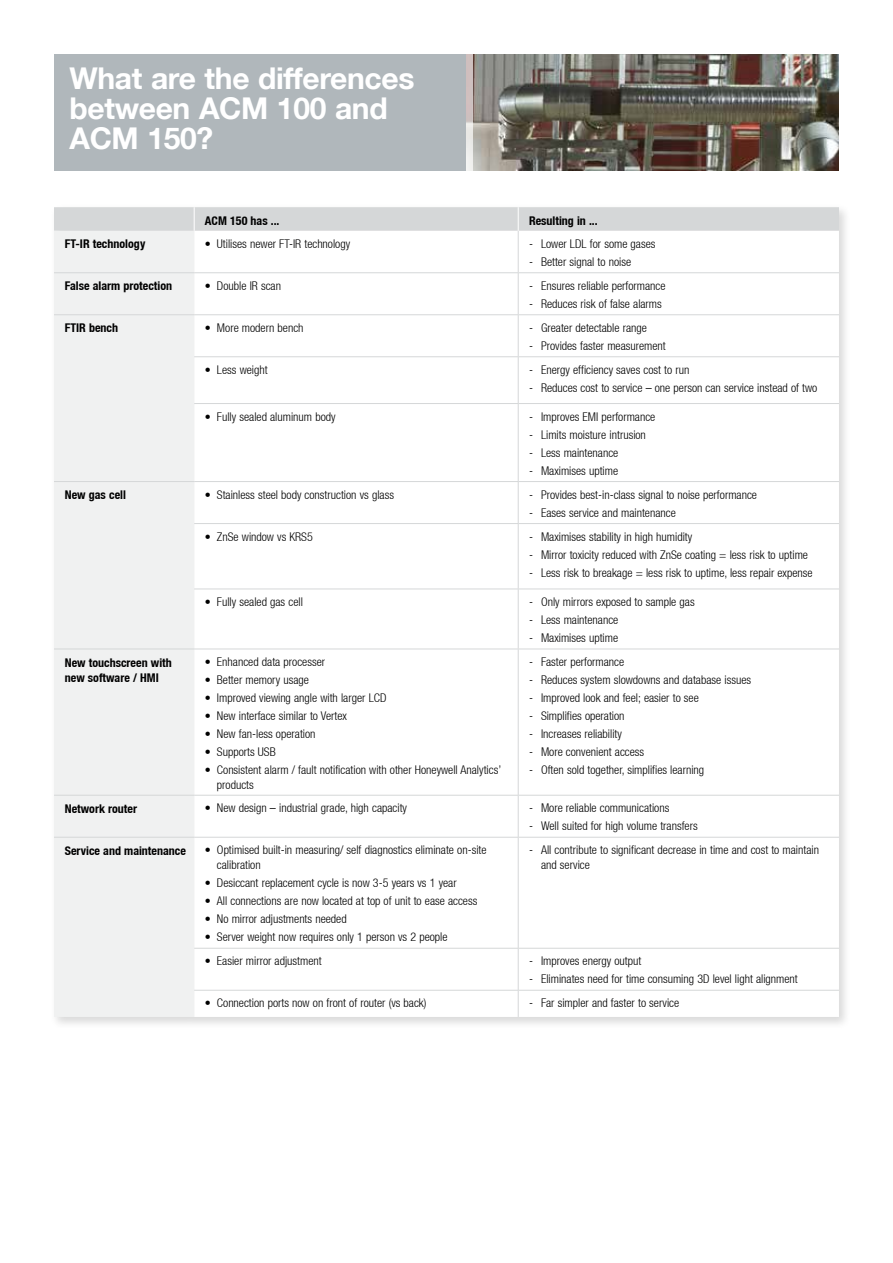
<style>
.page{position:relative;width:893px;height:1263px;background:#fff}
.page>*{position:absolute;margin:0;border:0;box-sizing:border-box;transform-origin:0 0}
.t1{font:700 30px/30px "Helvetica Neue LT";letter-spacing:-.01em;color:#fff}
.t2{font:300 condensed 12px/15px "Helvetica Neue LT";color:#000}
.t3{font:700 condensed 12px/15px "Helvetica Neue LT";color:#000}
</style>
<div class="page">
<div style="left:54px;top:54px;width:436px;height:117px;background:#b0b7bb"></div>
<img style="left:473px;top:54px;width:366px;height:117px">
<svg style="left:466px;top:54px;width:7px;height:117px"></svg>
<div style="left:50px;top:203px;width:801px;height:826px;background:#000;opacity:.15"></div>
<div style="left:54px;top:231px;width:140px;height:786px;background:#f0f1f1"></div>
<svg style="left:194px;top:231px;width:645px;height:786px"></svg>
<hr style="left:54px;top:272px;width:140px;height:1px;background:#d5d7d8">
<hr style="left:194px;top:272px;width:324px;height:1px;background:#d5d7d8">
<hr style="left:518px;top:272px;width:321px;height:1px;background:#d5d7d8">
<hr style="left:54px;top:314px;width:140px;height:1px;background:#d5d7d8">
<hr style="left:194px;top:314px;width:324px;height:1px;background:#d5d7d8">
<hr style="left:518px;top:314px;width:321px;height:1px;background:#d5d7d8">
<hr style="left:194px;top:356px;width:324px;height:1px;background:#d5d7d8">
<hr style="left:518px;top:356px;width:321px;height:1px;background:#d5d7d8">
<hr style="left:194px;top:403px;width:324px;height:1px;background:#d5d7d8">
<hr style="left:518px;top:403px;width:321px;height:1px;background:#d5d7d8">
<hr style="left:54px;top:481px;width:140px;height:1px;background:#d5d7d8">
<hr style="left:194px;top:481px;width:324px;height:1px;background:#d5d7d8">
<hr style="left:518px;top:481px;width:321px;height:1px;background:#d5d7d8">
<hr style="left:194px;top:523px;width:324px;height:1px;background:#d5d7d8">
<hr style="left:518px;top:523px;width:321px;height:1px;background:#d5d7d8">
<hr style="left:194px;top:589px;width:324px;height:1px;background:#d5d7d8">
<hr style="left:518px;top:589px;width:321px;height:1px;background:#d5d7d8">
<hr style="left:54px;top:649px;width:140px;height:1px;background:#d5d7d8">
<hr style="left:194px;top:649px;width:324px;height:1px;background:#d5d7d8">
<hr style="left:518px;top:649px;width:321px;height:1px;background:#d5d7d8">
<hr style="left:54px;top:795px;width:140px;height:1px;background:#d5d7d8">
<hr style="left:194px;top:795px;width:324px;height:1px;background:#d5d7d8">
<hr style="left:518px;top:795px;width:321px;height:1px;background:#d5d7d8">
<hr style="left:54px;top:837px;width:140px;height:1px;background:#d5d7d8">
<hr style="left:194px;top:837px;width:324px;height:1px;background:#d5d7d8">
<hr style="left:518px;top:837px;width:321px;height:1px;background:#d5d7d8">
<hr style="left:194px;top:948px;width:324px;height:1px;background:#d5d7d8">
<hr style="left:518px;top:948px;width:321px;height:1px;background:#d5d7d8">
<hr style="left:194px;top:990px;width:324px;height:1px;background:#d5d7d8">
<hr style="left:518px;top:990px;width:321px;height:1px;background:#d5d7d8">
<hr style="left:518px;top:231px;width:1px;height:41px;background:#d5d7d8">
<hr style="left:518px;top:273px;width:1px;height:41px;background:#d5d7d8">
<hr style="left:518px;top:315px;width:1px;height:41px;background:#d5d7d8">
<hr style="left:518px;top:357px;width:1px;height:46px;background:#d5d7d8">
<hr style="left:518px;top:404px;width:1px;height:77px;background:#d5d7d8">
<hr style="left:518px;top:482px;width:1px;height:41px;background:#d5d7d8">
<hr style="left:518px;top:524px;width:1px;height:65px;background:#d5d7d8">
<hr style="left:518px;top:589px;width:1px;height:60px;background:#d5d7d8">
<hr style="left:518px;top:649px;width:1px;height:146px;background:#d5d7d8">
<hr style="left:518px;top:795px;width:1px;height:42px;background:#d5d7d8">
<hr style="left:518px;top:837px;width:1px;height:111px;background:#d5d7d8">
<hr style="left:518px;top:948px;width:1px;height:42px;background:#d5d7d8">
<svg style="left:518px;top:991px;width:1px;height:26px"></svg>
<div style="left:54px;top:207px;width:785px;height:24px;background:#d5d7d8"></div>
<h1 class="t1" style="left:69px;top:62px;width:347px">What are the differences between ACM 100 and<br>ACM 150?</h1>
<p class="t3" style="left:205px;top:213px;width:76px">ACM 150 has ...</p>
<p class="t3" style="left:529px;top:213px;width:70px">Resulting in ...</p>
<p class="t3" style="left:65px;top:236px;width:82px">FT-IR technology</p>
<p class="t2" style="left:205px;top:236px;width:147px">• Utilises newer FT-IR technology</p>
<p class="t2" style="left:529px;top:236px;width:128px">- Lower LDL for some gases</p>
<p class="t2" style="left:529px;top:254px;width:104px">- Better signal to noise</p>
<p class="t3" style="left:65px;top:278px;width:109px">False alarm protection</p>
<p class="t2" style="left:205px;top:278px;width:78px">• Double IR scan</p>
<p class="t2" style="left:529px;top:278px;width:138px">- Ensures reliable performance</p>
<p class="t2" style="left:529px;top:296px;width:134px">- Reduces risk of false alarms</p>
<p class="t3" style="left:65px;top:320px;width:55px">FTIR bench</p>
<p class="t2" style="left:205px;top:320px;width:100px">• More modern bench</p>
<p class="t2" style="left:529px;top:320px;width:119px">- Greater detectable range</p>
<p class="t2" style="left:529px;top:338px;width:138px">- Provides faster measurement</p>
<p class="t2" style="left:205px;top:362px;width:64px">• Less weight</p>
<p class="t2" style="left:529px;top:362px;width:162px">- Energy efficiency saves cost to run</p>
<p class="t2" style="left:529px;top:380px;width:290px">- Reduces cost to service – one person can service instead of two</p>
<p class="t2" style="left:205px;top:409px;width:132px">• Fully sealed aluminum body</p>
<p class="t2" style="left:529px;top:409px;width:128px">- Improves EMI performance</p>
<p class="t2" style="left:529px;top:427px;width:118px">- Limits moisture intrusion</p>
<p class="t2" style="left:529px;top:445px;width:91px">- Less maintenance</p>
<p class="t2" style="left:529px;top:463px;width:91px">- Maximises uptime</p>
<p class="t3" style="left:65px;top:487px;width:63px">New gas cell</p>
<p class="t2" style="left:205px;top:487px;width:191px">• Stainless steel body construction vs glass</p>
<p class="t2" style="left:529px;top:487px;width:229px">- Provides best-in-class signal to noise performance</p>
<p class="t2" style="left:529px;top:505px;width:148px">- Eases service and maintenance</p>
<p class="t2" style="left:205px;top:529px;width:109px">• ZnSe window vs KRS5</p>
<p class="t2" style="left:529px;top:529px;width:165px">- Maximises stability in high humidity</p>
<p class="t2" style="left:529px;top:547px;width:280px">- Mirror toxicity reduced with ZnSe coating = less risk to uptime</p>
<p class="t2" style="left:529px;top:565px;width:285px">- Less risk to breakage = less risk to uptime, less repair expense</p>
<p class="t2" style="left:205px;top:594px;width:99px">• Fully sealed gas cell</p>
<p class="t2" style="left:529px;top:594px;width:167px">- Only mirrors exposed to sample gas</p>
<p class="t2" style="left:529px;top:612px;width:91px">- Less maintenance</p>
<p class="t2" style="left:529px;top:630px;width:91px">- Maximises uptime</p>
<p class="t3" style="left:65px;top:655px;width:108px">New touchscreen with new software / HMI</p>
<p class="t2" style="left:205px;top:654px;width:122px">• Enhanced data processer</p>
<p class="t2" style="left:529px;top:654px;width:97px">- Faster performance</p>
<p class="t2" style="left:529px;top:672px;width:224px">- Reduces system slowdowns and database issues</p>
<p class="t2" style="left:529px;top:690px;width:171px">- Improved look and feel; easier to see</p>
<p class="t2" style="left:529px;top:708px;width:97px">- Simplifies operation</p>
<p class="t2" style="left:529px;top:726px;width:94px">- Increases reliability</p>
<p class="t2" style="left:529px;top:744px;width:117px">- More convenient access</p>
<p class="t2" style="left:529px;top:762px;width:177px">- Often sold together, simplifies learning</p>
<p class="t2" style="left:205px;top:672px;width:105px">• Better memory usage</p>
<p class="t2" style="left:205px;top:690px;width:183px">• Improved viewing angle with larger LCD</p>
<p class="t2" style="left:205px;top:708px;width:143px">• New interface similar to Vertex</p>
<p class="t2" style="left:205px;top:726px;width:112px">• New fan-less operation</p>
<p class="t2" style="left:205px;top:744px;width:72px">• Supports USB</p>
<p class="t2" style="left:217px;top:762px;width:286px;text-indent:-12px">• Consistent alarm / fault notification with other Honeywell Analytics’ products</p>
<p class="t3" style="left:65px;top:801px;width:74px">Network router</p>
<p class="t2" style="left:205px;top:800px;width:204px">• New design – industrial grade, high capacity</p>
<p class="t2" style="left:529px;top:800px;width:142px">- More reliable communications</p>
<p class="t2" style="left:529px;top:818px;width:170px">- Well suited for high volume transfers</p>
<p class="t3" style="left:65px;top:843px;width:123px">Service and maintenance</p>
<p class="t2" style="left:217px;top:842px;width:271px;text-indent:-12px">• Optimised built-in measuring/ self diagnostics eliminate on-site calibration</p>
<p class="t2" style="left:205px;top:875px;width:253px">• Desiccant replacement cycle is now 3-5 years vs 1 year</p>
<p class="t2" style="left:205px;top:893px;width:274px">• All connections are now located at top of unit to ease access</p>
<p class="t2" style="left:205px;top:911px;width:143px">• No mirror adjustments needed</p>
<p class="t2" style="left:205px;top:929px;width:244px">• Server weight now requires only 1 person vs 2 people</p>
<p class="t2" style="left:541px;top:842px;width:279px;text-indent:-12px">- All contribute to significant decrease in time and cost to maintain and service</p>
<p class="t2" style="left:205px;top:953px;width:118px">• Easier mirror adjustment</p>
<p class="t2" style="left:529px;top:953px;width:114px">- Improves energy output</p>
<p class="t2" style="left:529px;top:971px;width:270px">- Eliminates need for time consuming 3D level light alignment</p>
<p class="t2" style="left:205px;top:995px;width:223px">• Connection ports now on front of router (vs back)</p>
<p class="t2" style="left:529px;top:995px;width:152px">- Far simpler and faster to service</p>
</div>
